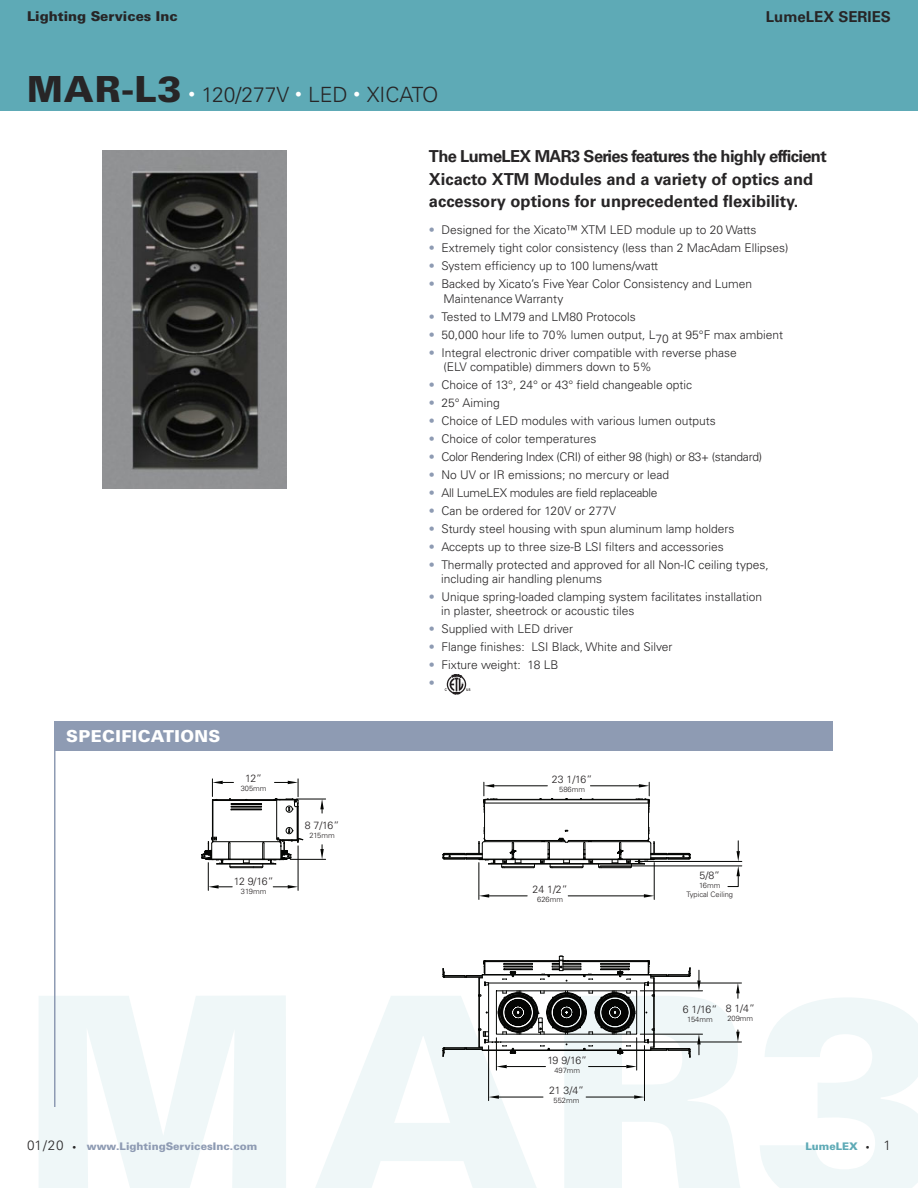
<style>
.page{position:relative;width:918px;height:1188px;background:#fff}
.page>*{position:absolute;margin:0;border:0;box-sizing:border-box;transform-origin:0 0}
.t1{font:900 36px "Univers";color:#272526}
.t2{font:300 21px "Univers";color:#272526}
.t3{font:700 16.5px/22.5px "Univers";color:#272526}
.t4{font:900 16.5px "Univers";letter-spacing:.025em;color:#fff}
.t5{font:700 15px "Univers";color:#272526}
.t6{font:900 13.5px "Univers";color:#272526}
.t7{font:300 12px/14.2px "Univers";color:#272526}
.t8{font:300 12px "Univers";letter-spacing:-.025em;color:#272526}
.t9{font:300 10.5px "Univers";letter-spacing:-.05em;color:#211d1e}
.t10{font:900 10.5px "Univers";color:#8e9bb3}
.t11{font:900 10.5px "Univers";color:#5eaab6}
.t12{font:300 7.5px/9px "Univers";color:#211d1e;text-align:center}
.s1{font-size:13.5px;color:#fff}
.s2{color:#8e9bb3}
.s3{font-weight:300;font-size:13.5px;color:#272526}
.s4{font-size:7.5px;color:#272526}
</style>
<div class="page">
<div style="left:0;top:0;width:918px;height:111px;background:#5eaab6"></div>
<hr style="left:484px;top:807px;width:1px;height:33px;background:#040503">
<hr style="left:485px;top:803px;width:164px;height:1px;background:#040503">
<hr style="left:648px;top:807px;width:1px;height:33px;background:#040503">
<hr style="left:485px;top:799px;width:163px;height:1px;background:#040503">
<svg style="left:442px;top:827px;width:249px;height:41px"></svg>
<svg style="left:201px;top:779px;width:125px;height:111px"></svg>
<hr style="left:494px;top:785px;width:53px;height:1px;background:#040503">
<hr style="left:590px;top:785px;width:49px;height:1px;background:#040503">
<svg style="left:483px;top:782px;width:15px;height:31px"></svg>
<svg style="left:636px;top:782px;width:14px;height:31px"></svg>
<hr style="left:479px;top:863px;width:1px;height:36px;background:#040503">
<hr style="left:654px;top:863px;width:1px;height:36px;background:#040503">
<hr style="left:489px;top:896px;width:38px;height:1px;background:#040503">
<hr style="left:568px;top:896px;width:76px;height:1px;background:#040503">
<svg style="left:479px;top:894px;width:10px;height:4px"></svg>
<svg style="left:644px;top:894px;width:10px;height:4px"></svg>
<hr style="left:600px;top:866px;width:142px;height:1px;background:#040503">
<hr style="left:635px;top:861px;width:107px;height:1px;background:#040503">
<svg style="left:727px;top:841px;width:13px;height:46px"></svg>
<hr style="left:640px;top:990px;width:63px;height:1px;background:#040503">
<hr style="left:640px;top:1034px;width:63px;height:1px;background:#040503">
<svg style="left:697px;top:970px;width:4px;height:21px"></svg>
<svg style="left:697px;top:1034px;width:4px;height:21px"></svg>
<hr style="left:648px;top:983px;width:94px;height:1px;background:#040503">
<hr style="left:648px;top:1042px;width:94px;height:1px;background:#040503">
<svg style="left:736px;top:983px;width:4px;height:15px"></svg>
<svg style="left:736px;top:1030px;width:4px;height:12px"></svg>
<hr style="left:496px;top:1038px;width:1px;height:32px;background:#040503">
<hr style="left:636px;top:1038px;width:1px;height:32px;background:#040503">
<svg style="left:442px;top:956px;width:249px;height:112px"></svg>
<hr style="left:488px;top:1046px;width:1px;height:55px;background:#040503">
<hr style="left:644px;top:1046px;width:1px;height:55px;background:#040503">
<hr style="left:499px;top:1097px;width:44px;height:1px;background:#040503">
<hr style="left:586px;top:1097px;width:48px;height:1px;background:#040503">
<svg style="left:489px;top:1095px;width:10px;height:4px"></svg>
<svg style="left:634px;top:1095px;width:10px;height:4px"></svg>
<div style="left:54px;top:721px;width:778px;height:29px;background:#8e9bb3"></div>
<hr style="left:54px;top:722px;width:2px;height:385px;background:#8e9bb3">
<svg style="left:445px;top:675px;width:25px;height:19px"></svg>
<img style="left:102px;top:151px;width:185px;height:337px">
<p class="t6" style="left:27px;top:12px;width:152px">Lighting Services Inc</p>
<h1 class="t1" style="left:27px;top:76px;width:156px">MAR-L3</h1>
<h2 class="t2" style="left:189px;top:87px;width:252px"><span class="s1">•</span> 120/277V <span class="s1">•</span> LED <span class="s1">•</span> XICATO</h2>
<p class="t5" style="left:766px;top:11px;width:127px">LumeLEX SERIES</p>
<h3 class="t4" style="left:66px;top:730px;width:156px">SPECIFICATIONS</h3>
<p class="t9" style="left:245px;top:775px;width:18px">12”</p>
<p class="t12" style="left:241px;top:785px;width:27px">305mm</p>
<p class="t9" style="left:234px;top:878px;width:41px">12 9/16”</p>
<p class="t12" style="left:241px;top:888px;width:27px">319mm</p>
<p class="t9" style="left:305px;top:822px;width:36px">8 7/16”</p>
<p class="t12" style="left:309px;top:832px;width:27px">215mm</p>
<h3 class="t3" style="left:429px;top:147px;width:399px">The LumeLEX MAR3 Series features the highly efficient<br>Xicacto XTM Modules and a variety of optics and accessory options for unprecedented flexibility.</h3>
<p class="t7" style="left:429px;top:224px;width:329px"><span class="s2">•</span> Designed for the Xicato™ XTM LED module up to 20 Watts</p>
<p class="t7" style="left:429px;top:242px;width:361px"><span class="s2">•</span> Extremely tight color consistency (less than 2 MacAdam Ellipses)</p>
<p class="t7" style="left:429px;top:260px;width:231px"><span class="s2">•</span> System efficiency up to 100 lumens/watt</p>
<p class="t7" style="left:443px;top:278px;width:310px;text-indent:-15px"><span class="s2">•</span> Backed by Xicato’s Five Year Color Consistency and Lumen<br>Maintenance Warranty</p>
<p class="t7" style="left:429px;top:310px;width:208px"><span class="s2">•</span> Tested to LM79 and LM80 Protocols</p>
<p class="t7" style="left:429px;top:328px;width:356px"><span class="s2">•</span> 50,000 hour life to 70% lumen output, L70 at 95°F max ambient</p>
<p class="t7" style="left:443px;top:346px;width:295px;text-indent:-14px"><span class="s2">•</span> Integral electronic driver compatible with reverse phase (ELV compatible) dimmers down to 5%</p>
<p class="t7" style="left:429px;top:378px;width:265px"><span class="s2">•</span> Choice of 13°, 24° or 43° field changeable optic</p>
<p class="t7" style="left:429px;top:396px;width:73px"><span class="s2">•</span> 25° Aiming</p>
<p class="t7" style="left:429px;top:414px;width:289px"><span class="s2">•</span> Choice of LED modules with various lumen outputs</p>
<p class="t7" style="left:429px;top:433px;width:169px"><span class="s2">•</span> Choice of color temperatures</p>
<p class="t8" style="left:429px;top:452px;width:335px"><span class="s2">•</span> Color Rendering Index (CRI) of either 98 (high) or 83+ (standard)</p>
<p class="t7" style="left:429px;top:469px;width:242px"><span class="s2">•</span> No UV or IR emissions; no mercury or lead</p>
<p class="t8" style="left:429px;top:488px;width:230px"><span class="s2">•</span> All LumeLEX modules are field replaceable</p>
<p class="t7" style="left:429px;top:505px;width:189px"><span class="s2">•</span> Can be ordered for 120V or 277V</p>
<p class="t7" style="left:429px;top:523px;width:307px"><span class="s2">•</span> Sturdy steel housing with spun aluminum lamp holders</p>
<p class="t7" style="left:429px;top:541px;width:296px"><span class="s2">•</span> Accepts up to three size-B LSI filters and accessories</p>
<p class="t7" style="left:441px;top:559px;width:329px;text-indent:-12px"><span class="s2">•</span> Thermally protected and approved for all Non-IC ceiling types, including air handling plenums</p>
<p class="t7" style="left:441px;top:591px;width:322px;text-indent:-12px"><span class="s2">•</span> Unique spring-loaded clamping system facilitates installation in plaster, sheetrock or acoustic tiles</p>
<p class="t7" style="left:429px;top:623px;width:146px"><span class="s2">•</span> Supplied with LED driver</p>
<p class="t7" style="left:429px;top:641px;width:245px"><span class="s2">•</span> Flange finishes: LSI Black, White and Silver</p>
<p class="t7" style="left:429px;top:657px;width:131px;line-height:17.2px"><span class="s2">•</span> Fixture weight: 18 LB <span class="s2">•</span></p>
<p class="t9" style="left:552px;top:776px;width:42px">23 1/16”</p>
<p class="t12" style="left:559px;top:786px;width:27px">586mm</p>
<p class="t9" style="left:533px;top:885px;width:37px">24 1/2”</p>
<p class="t12" style="left:537px;top:896px;width:27px">626mm</p>
<p class="t9" style="left:547px;top:1056px;width:41px">19 9/16”</p>
<p class="t12" style="left:554px;top:1066px;width:27px">497mm</p>
<p class="t9" style="left:549px;top:1087px;width:37px">21 3/4”</p>
<p class="t12" style="left:554px;top:1097px;width:27px">552mm</p>
<p class="t9" style="left:700px;top:871px;width:22px">5/8”</p>
<p class="t12" style="left:687px;top:881px;width:48px">16mm<br>Typical Ceiling</p>
<p class="t9" style="left:683px;top:1005px;width:36px">6 1/16”</p>
<p class="t12" style="left:687px;top:1015px;width:27px">154mm</p>
<p class="t9" style="left:726px;top:1004px;width:31px">8 1/4”</p>
<p class="t12" style="left:727px;top:1015px;width:27px">209mm</p>
<p class="t10" style="left:27px;top:1143px;width:232px"><span class="s3">01/20</span> <span class="s4">•</span> www.LightingServicesInc.com</p>
<p class="t11" style="left:805px;top:1143px;width:87px">LumeLEX <span class="s4">•</span> <span class="s3">1</span></p>
</div>
